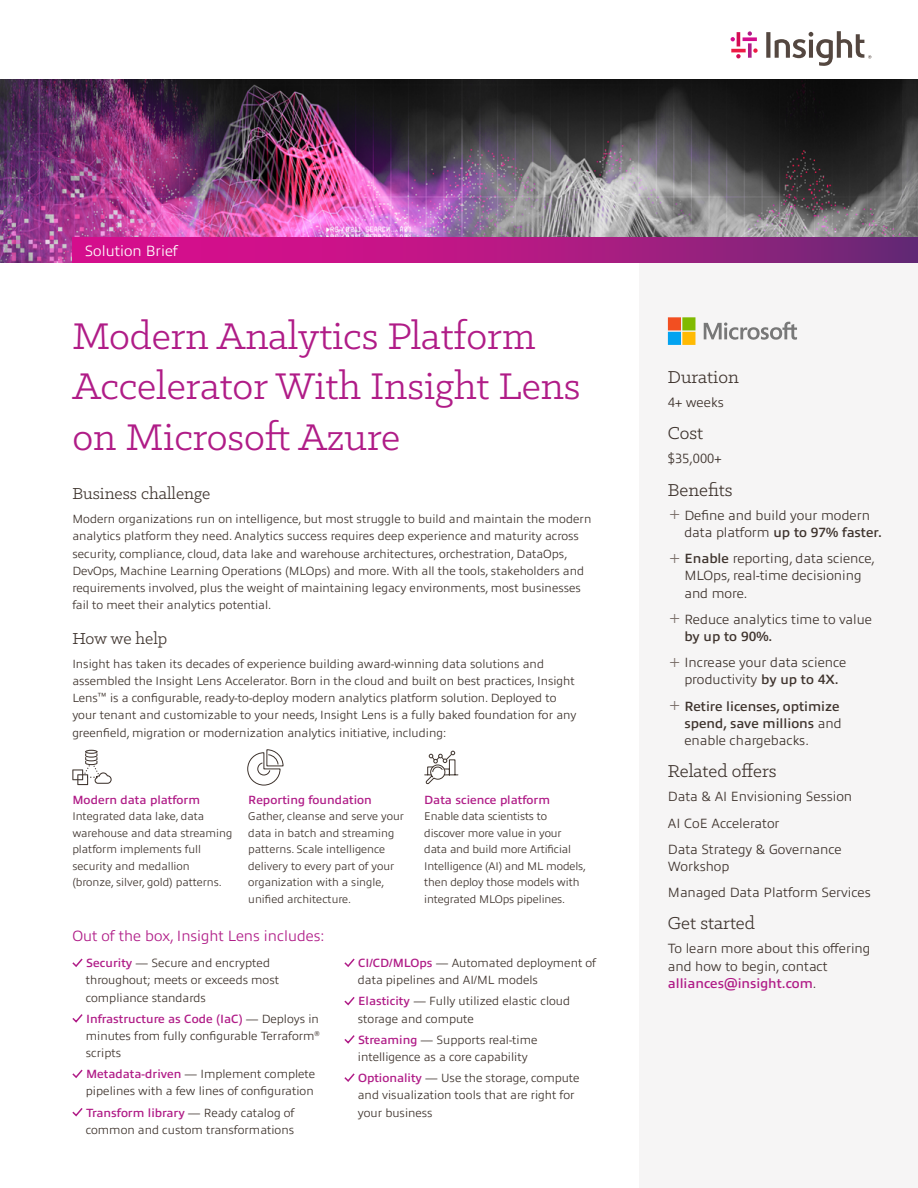
<style>
.page{position:relative;width:918px;height:1188px;background:#fff}
.page>*{position:absolute;margin:0;border:0;box-sizing:border-box;transform-origin:0 0}
.Page_title{font:42px/50.4px "Klinic Slab";color:#b01c87}
.Sidebar_title{font:19.5px "Klinic Slab";color:#3e332d}
.t1{font:18px "Klinic Slab";color:#3e332d}
.t2{font:300 15px "Allumi Pro";color:#b01c87}
.t3{font:300 15px "Allumi Pro";color:#fff}
.Plus_bullets_-_sideb{font:300 13.5px/17.2px "Allumi Pro";color:#3e332d}
.t4{font:600 13.5px/17.2px "Allumi Pro";color:#3e332d}
.Body{font:300 12px/17.2px "Allumi Pro";color:#3e332d}
.Body_Bullets{font:300 12px/17.2px "Allumi Pro";color:#3e332d}
.Body-2{font:600 12px "Allumi Pro";color:#b01c87}
.Body-3{font:300 11.25px/16.5px "Allumi Pro";color:#3e332d}
.s1{font-weight:600;color:#b01c87}
.s2{font-weight:200;font-size:16.5px;color:#786c66}
.s3{font-weight:600}
.s4{font-weight:300}
</style>
<div class="page">
<div style="left:639px;top:250px;width:279px;height:938px;background:#f6f5f5"></div>
<img style="left:0;top:80px;width:918px;height:182px">
<svg style="left:748px;top:43px;width:4px;height:15px"></svg>
<svg style="left:748px;top:31px;width:4px;height:5px"></svg>
<hr style="left:737px;top:32px;width:3px;height:14px;background:#d40d54">
<svg style="left:736px;top:54px;width:5px;height:4px"></svg>
<svg style="left:743px;top:37px;width:14px;height:4px"></svg>
<svg style="left:731px;top:37px;width:4px;height:4px"></svg>
<hr style="left:731px;top:49px;width:15px;height:3px;background:#ed1a45">
<svg style="left:753px;top:48px;width:5px;height:5px"></svg>
<svg style="left:766px;top:31px;width:105px;height:35px"></svg>
<svg style="left:72px;top:750px;width:40px;height:35px"></svg>
<svg style="left:247px;top:749px;width:37px;height:37px"></svg>
<svg style="left:424px;top:750px;width:35px;height:35px"></svg>
<svg style="left:72px;top:238px;width:846px;height:24px;background:#af1983"></svg>
<svg style="left:72px;top:958px;width:11px;height:9px"></svg>
<svg style="left:72px;top:1014px;width:11px;height:9px"></svg>
<svg style="left:72px;top:1069px;width:11px;height:10px"></svg>
<svg style="left:72px;top:1108px;width:11px;height:9px"></svg>
<svg style="left:344px;top:958px;width:11px;height:9px"></svg>
<svg style="left:344px;top:997px;width:11px;height:9px"></svg>
<svg style="left:344px;top:1035px;width:11px;height:9px"></svg>
<svg style="left:344px;top:1073px;width:11px;height:9px"></svg>
<svg style="left:704px;top:321px;width:93px;height:19px"></svg>
<svg style="left:668px;top:317px;width:27px;height:28px"></svg>
<p class="t3" style="left:85px;top:239px;width:95px">Solution Brief</p>
<p class="Page_title" style="left:72px;top:310px;width:510px">Modern Analytics Platform<br>Accelerator With Insight Lens on Microsoft Azure</p>
<h1 class="t1" style="left:72px;top:482px;width:139px">Business challenge</h1>
<p class="Body" style="left:72px;top:509px;width:521px">Modern organizations run on intelligence, but most struggle to build and maintain the modern analytics platform they need. Analytics success requires deep experience and maturity across security, compliance, cloud, data lake and warehouse architectures, orchestration, DataOps, DevOps, Machine Learning Operations (MLOps) and more. With all the tools, stakeholders and requirements involved, plus the weight of maintaining legacy environments, most businesses fail to meet their analytics potential.</p>
<h1 class="t1" style="left:72px;top:627px;width:96px">How we help</h1>
<p class="Body" style="left:72px;top:654px;width:506px">Insight has taken its decades of experience building award-winning data solutions and assembled the Insight Lens Accelerator. Born in the cloud and built on best practices, Insight Lens<sup>™</sup> is a configurable, ready-to-deploy modern analytics platform solution. Deployed to your tenant and customizable to your needs, Insight Lens is a fully baked foundation for any greenfield, migration or modernization analytics initiative, including:</p>
<p class="Body-2" style="left:72px;top:791px;width:129px">Modern data platform</p>
<p class="Body-3" style="left:72px;top:807px;width:162px">Integrated data lake, data warehouse and data streaming platform implements full security and medallion (bronze, silver, gold) patterns.</p>
<p class="Body-2" style="left:248px;top:791px;width:125px">Reporting foundation</p>
<p class="Body-3" style="left:248px;top:807px;width:157px">Gather, cleanse and serve your data in batch and streaming patterns. Scale intelligence delivery to every part of your organization with a single, unified architecture.</p>
<p class="Body-2" style="left:424px;top:791px;width:127px">Data science platform</p>
<p class="Body-3" style="left:424px;top:807px;width:163px">Enable data scientists to discover more value in your data and build more Artificial<br>Intelligence (AI) and ML models, then deploy those models with integrated MLOps pipelines.</p>
<h2 class="t2" style="left:72px;top:925px;width:254px">Out of the box, Insight Lens includes:</h2>
<p class="Body_Bullets" style="left:86px;top:953px;width:195px"><span class="s1">Security</span> — Secure and encrypted throughout; meets or exceeds most compliance standards</p>
<p class="Body_Bullets" style="left:86px;top:1009px;width:235px;text-align:justify"><span class="s1">Infrastructure as Code (IaC)</span> — Deploys in minutes from fully configurable Terraform<sup>® </sup>scripts</p>
<p class="Body_Bullets" style="left:86px;top:1065px;width:231px"><span class="s1">Metadata-driven</span> — Implement complete pipelines with a few lines of configuration</p>
<p class="Body_Bullets" style="left:86px;top:1103px;width:210px"><span class="s1">Transform library</span> — Ready catalog of common and custom transformations</p>
<p class="Body_Bullets" style="left:358px;top:953px;width:240px"><span class="s1">CI/CD/MLOps</span> — Automated deployment of data pipelines and AI/ML models</p>
<p class="Body_Bullets" style="left:358px;top:992px;width:214px"><span class="s1">Elasticity</span> — Fully utilized elastic cloud storage and compute</p>
<p class="Body_Bullets" style="left:358px;top:1030px;width:181px"><span class="s1">Streaming</span> — Supports real-time intelligence as a core capability</p>
<p class="Body_Bullets" style="left:358px;top:1068px;width:223px"><span class="s1">Optionality</span> — Use the storage, compute and visualization tools that are right for your business</p>
<p class="Sidebar_title" style="left:668px;top:365px;width:72px">Duration</p>
<p class="Plus_bullets_-_sideb" style="left:668px;top:393px;width:57px">4+ weeks</p>
<p class="Sidebar_title" style="left:668px;top:421px;width:37px">Cost</p>
<p class="Plus_bullets_-_sideb" style="left:668px;top:449px;width:55px">$35,000+</p>
<p class="Sidebar_title" style="left:668px;top:477px;width:66px">Benefits</p>
<p class="Plus_bullets_-_sideb" style="left:684px;top:505px;width:199px;text-indent:-16px"><span class="s2">͓</span> Define and build your modern data platform <span class="s3">up to 97% faster.</span></p>
<p class="Plus_bullets_-_sideb" style="left:684px;top:549px;width:192px;text-indent:-16px"><span class="s2">͓</span> <span class="s3">Enable</span> reporting, data science,<br>MLOps, real-time decisioning and more.</p>
<p class="Plus_bullets_-_sideb" style="left:684px;top:609px;width:189px;text-indent:-16px"><span class="s2">͓</span> Reduce analytics time to value <span class="s3">by up to 90%.</span></p>
<p class="Plus_bullets_-_sideb" style="left:684px;top:653px;width:163px;text-indent:-16px"><span class="s2">͓</span> Increase your data science productivity <span class="s3">by up to 4X.</span></p>
<p class="t4" style="left:684px;top:696px;width:159px;text-indent:-16px"><span class="s2">͓</span> Retire licenses, optimize spend, save millions <span class="s4">and enable chargebacks.</span></p>
<p class="Sidebar_title" style="left:668px;top:759px;width:110px">Related offers</p>
<p class="Plus_bullets_-_sideb" style="left:668px;top:787px;width:186px">Data &amp; AI Envisioning Session</p>
<p class="Plus_bullets_-_sideb" style="left:668px;top:813px;width:113px">AI CoE Accelerator</p>
<p class="Plus_bullets_-_sideb" style="left:668px;top:839px;width:175px">Data Strategy &amp; Governance<br>Workshop</p>
<p class="Plus_bullets_-_sideb" style="left:668px;top:883px;width:204px">Managed Data Platform Services</p>
<p class="Sidebar_title" style="left:668px;top:911px;width:89px">Get started</p>
<p class="Plus_bullets_-_sideb" style="left:668px;top:939px;width:204px">To learn more about this offering and how to begin, contact <span class="s1">alliances@insight.com</span>.</p>
</div>
